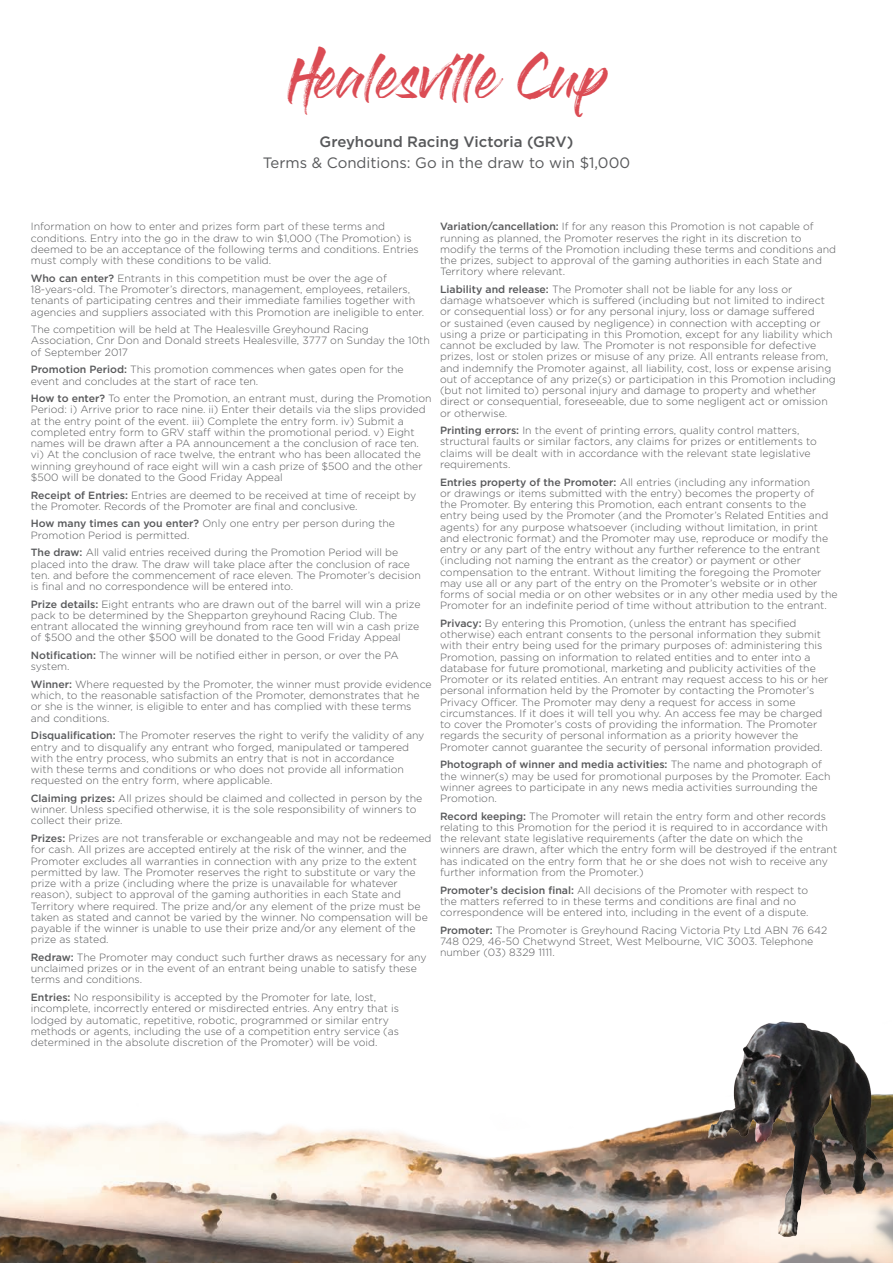
<style>
.page{position:relative;width:893px;height:1263px;background:#fff}
.page>*{position:absolute;margin:0;border:0;box-sizing:border-box;transform-origin:0 0}
.t1{font:45px "Gloss And Bloom";letter-spacing:-.005em;color:#db4c54}
.t2{font:15px "Gotham";color:#57585a}
.t3{font:500 15px "Gotham";color:#57585a}
.t4{font:300 10.5px/11.2px "Gotham";color:#57585a}
.s1{font-weight:500}
</style>
<div class="page">
<img style="left:0;top:1094px;width:893px;height:169px">
<img style="left:765px;top:1180px;width:128px;height:83px">
<img style="left:702px;top:1021px;width:179px;height:219px">
<h1 class="t1" style="left:287px;top:56px;width:321px">Healesville Cup</h1>
<h2 class="t3" style="left:320px;top:132px;width:255px">Greyhound Racing Victoria (GRV)</h2>
<h2 class="t2" style="left:263px;top:153px;width:369px">Terms &amp; Conditions: Go in the draw to win $1,000</h2>
<p class="t4" style="left:31px;top:221px;width:389px">Information on how to enter and prizes form part of these terms and conditions. Entry into the go in the draw to win $1,000 (The Promotion) is deemed to be an acceptance of the following terms and conditions. Entries must comply with these conditions to be valid.</p>
<p class="t4" style="left:31px;top:272px;width:395px"><span class="s1">Who can enter?</span> Entrants in this competition must be over the age of 18-years-old. The Promoter’s directors, management, employees, retailers, tenants of participating centres and their immediate families together with agencies and suppliers associated with this Promotion are ineligible to enter.</p>
<p class="t4" style="left:31px;top:324px;width:400px">The competition will be held at The Healesville Greyhound Racing<br>Association, Cnr Don and Donald streets Healesville, 3777 on Sunday the 10th of September 2017</p>
<p class="t4" style="left:31px;top:364px;width:374px"><span class="s1">Promotion Period:</span> This promotion commences when gates open for the event and concludes at the start of race ten.</p>
<p class="t4" style="left:31px;top:393px;width:402px"><span class="s1">How to enter?</span> To enter the Promotion, an entrant must, during the Promotion Period: i) Arrive prior to race nine. ii) Enter their details via the slips provided at the entry point of the event. iii) Complete the entry form. iv) Submit a completed entry form to GRV staff within the promotional period. v) Eight names will be drawn after a PA announcement a the conclusion of race ten. vi) At the conclusion of race twelve, the entrant who has been allocated the winning greyhound of race eight will win a cash prize of $500 and the other $500 will be donated to the Good Friday Appeal</p>
<p class="t4" style="left:31px;top:489px;width:387px"><span class="s1">Receipt of Entries:</span> Entries are deemed to be received at time of receipt by the Promoter. Records of the Promoter are final and conclusive.</p>
<p class="t4" style="left:31px;top:518px;width:366px"><span class="s1">How many times can you enter?</span> Only one entry per person during the<br>Promotion Period is permitted.</p>
<p class="t4" style="left:31px;top:547px;width:392px"><span class="s1">The draw:</span> All valid entries received during the Promotion Period will be placed into the draw. The draw will take place after the conclusion of race ten. and before the commencement of race eleven. The Promoter’s decision is final and no correspondence will be entered into.</p>
<p class="t4" style="left:31px;top:598px;width:391px"><span class="s1">Prize details:</span> Eight entrants who are drawn out of the barrel will win a prize pack to be determined by the Shepparton greyhound Racing Club. The entrant allocated the winning greyhound from race ten will win a cash prize of $500 and the other $500 will be donated to the Good Friday Appeal</p>
<p class="t4" style="left:31px;top:649px;width:370px"><span class="s1">Notification:</span> The winner will be notified either in person, or over the PA system.</p>
<p class="t4" style="left:31px;top:678px;width:402px"><span class="s1">Winner:</span> Where requested by the Promoter, the winner must provide evidence which, to the reasonable satisfaction of the Promoter, demonstrates that he or she is the winner, is eligible to enter and has complied with these terms and conditions.</p>
<p class="t4" style="left:31px;top:730px;width:395px"><span class="s1">Disqualification:</span> The Promoter reserves the right to verify the validity of any entry and to disqualify any entrant who forged, manipulated or tampered with the entry process, who submits an entry that is not in accordance<br>with these terms and conditions or who does not provide all information requested on the entry form, where applicable.</p>
<p class="t4" style="left:31px;top:792px;width:393px"><span class="s1">Claiming prizes:</span> All prizes should be claimed and collected in person by the winner. Unless specified otherwise, it is the sole responsibility of winners to collect their prize.</p>
<p class="t4" style="left:31px;top:832px;width:402px"><span class="s1">Prizes:</span> Prizes are not transferable or exchangeable and may not be redeemed for cash. All prizes are accepted entirely at the risk of the winner, and the Promoter excludes all warranties in connection with any prize to the extent permitted by law. The Promoter reserves the right to substitute or vary the prize with a prize (including where the prize is unavailable for whatever reason), subject to approval of the gaming authorities in each State and Territory where required. The prize and/or any element of the prize must be taken as stated and cannot be varied by the winner. No compensation will be payable if the winner is unable to use their prize and/or any element of the prize as stated.</p>
<p class="t4" style="left:31px;top:951px;width:397px"><span class="s1">Redraw:</span> The Promoter may conduct such further draws as necessary for any unclaimed prizes or in the event of an entrant being unable to satisfy these terms and conditions.</p>
<p class="t4" style="left:31px;top:991px;width:370px"><span class="s1">Entries:</span> No responsibility is accepted by the Promoter for late, lost, incomplete, incorrectly entered or misdirected entries. Any entry that is lodged by automatic, repetitive, robotic, programmed or similar entry methods or agents, including the use of a competition entry service (as determined in the absolute discretion of the Promoter) will be void.</p>
<p class="t4" style="left:440px;top:221px;width:398px"><span class="s1">Variation/cancellation:</span> If for any reason this Promotion is not capable of running as planned, the Promoter reserves the right in its discretion to modify the terms of the Promotion including these terms and conditions and the prizes, subject to approval of the gaming authorities in each State and Territory where relevant.</p>
<p class="t4" style="left:440px;top:283px;width:397px"><span class="s1">Liability and release:</span> The Promoter shall not be liable for any loss or damage whatsoever which is suffered (including but not limited to indirect or consequential loss) or for any personal injury, loss or damage suffered<br>or sustained (even caused by negligence) in connection with accepting or using a prize or participating in this Promotion, except for any liability which cannot be excluded by law. The Promoter is not responsible for defective prizes, lost or stolen prizes or misuse of any prize. All entrants release from, and indemnify the Promoter against, all liability, cost, loss or expense arising out of acceptance of any prize(s) or participation in this Promotion including (but not limited to) personal injury and damage to property and whether direct or consequential, foreseeable, due to some negligent act or omission or otherwise.</p>
<p class="t4" style="left:440px;top:425px;width:378px"><span class="s1">Printing errors:</span> In the event of printing errors, quality control matters, structural faults or similar factors, any claims for prizes or entitlements to claims will be dealt with in accordance with the relevant state legislative requirements.</p>
<p class="t4" style="left:440px;top:476px;width:399px"><span class="s1">Entries property of the Promoter:</span> All entries (including any information<br>or drawings or items submitted with the entry) becomes the property of<br>the Promoter. By entering this Promotion, each entrant consents to the<br>entry being used by the Promoter (and the Promoter’s Related Entities and agents) for any purpose whatsoever (including without limitation, in print and electronic format) and the Promoter may use, reproduce or modify the entry or any part of the entry without any further reference to the entrant (including not naming the entrant as the creator) or payment or other compensation to the entrant. Without limiting the foregoing the Promoter may use all or any part of the entry on the Promoter’s website or in other forms of social media or on other websites or in any other media used by the Promoter for an indefinite period of time without attribution to the entrant.</p>
<p class="t4" style="left:440px;top:617px;width:390px"><span class="s1">Privacy:</span> By entering this Promotion, (unless the entrant has specified otherwise) each entrant consents to the personal information they submit with their entry being used for the primary purposes of: administering this Promotion, passing on information to related entities and to enter into a database for future promotional, marketing and publicity activities of the Promoter or its related entities. An entrant may request access to his or her personal information held by the Promoter by contacting the Promoter’s Privacy Officer. The Promoter may deny a request for access in some circumstances. If it does it will tell you why. An access fee may be charged to cover the Promoter’s costs of providing the information. The Promoter regards the security of personal information as a priority however the Promoter cannot guarantee the security of personal information provided.</p>
<p class="t4" style="left:440px;top:759px;width:392px"><span class="s1">Photograph of winner and media activities:</span> The name and photograph of the winner(s) may be used for promotional purposes by the Promoter. Each winner agrees to participate in any news media activities surrounding the Promotion.</p>
<p class="t4" style="left:440px;top:810px;width:399px"><span class="s1">Record keeping:</span> The Promoter will retain the entry form and other records relating to this Promotion for the period it is required to in accordance with the relevant state legislative requirements (after the date on which the winners are drawn, after which the entry form will be destroyed if the entrant has indicated on the entry form that he or she does not wish to receive any further information from the Promoter.)</p>
<p class="t4" style="left:440px;top:884px;width:370px"><span class="s1">Promoter’s decision final:</span> All decisions of the Promoter with respect to the matters referred to in these terms and conditions are final and no correspondence will be entered into, including in the event of a dispute.</p>
<p class="t4" style="left:440px;top:924px;width:389px"><span class="s1">Promoter:</span> The Promoter is Greyhound Racing Victoria Pty Ltd ABN 76 642<br>748 029, 46-50 Chetwynd Street, West Melbourne, VIC 3003. Telephone number (03) 8329 1111.</p>
</div>
